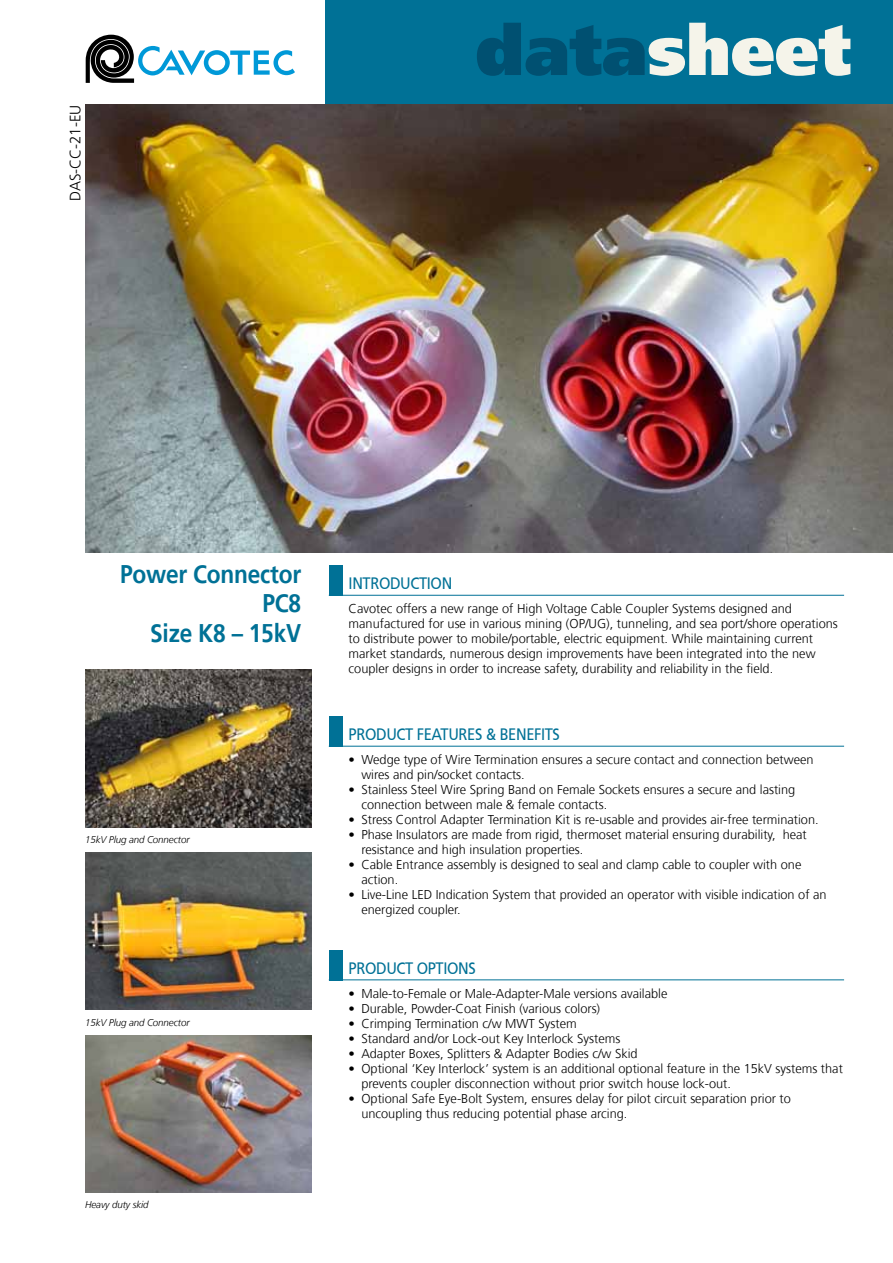
<style>
.page{position:relative;width:893px;height:1263px;background:#fff}
.page>*{position:absolute;margin:0;border:0;box-sizing:border-box;transform-origin:0 0}
.t1{font:700 25.5px/29.1px "Frutiger 65";letter-spacing:-.01em;color:#007196;text-align:right;scale:.89 1}
.t2{font:16.5px "Frutiger 55 Roman";letter-spacing:-.025em;color:#007196;scale:.89 1}
.t3{font:300 15px "Frutiger";color:#000}
.t4{font:300 12.75px/15px "Frutiger";color:#000}
.t5{font:italic 300 9.75px "Frutiger";letter-spacing:-.01em;color:#000}
</style>
<div class="page">
<div style="left:326px;top:0;width:567px;height:106px;background:#007196"></div>
<svg style="left:477px;top:23px;width:373px;height:53px"></svg>
<img style="left:85px;top:104px;width:808px;height:449px">
<div style="left:329px;top:566px;width:13px;height:30px;background:#007196"></div>
<img style="left:85px;top:670px;width:227px;height:157px">
<hr style="left:329px;top:595px;width:515px;height:1px;background:#007196">
<svg style="left:86px;top:35px;width:209px;height:48px"></svg>
<div style="left:329px;top:716px;width:13px;height:30px;background:#007196"></div>
<div style="left:329px;top:950px;width:13px;height:30px;background:#007196"></div>
<hr style="left:329px;top:746px;width:515px;height:1px;background:#007196">
<hr style="left:329px;top:979px;width:515px;height:1px;background:#007196">
<img style="left:85px;top:853px;width:227px;height:157px">
<img style="left:85px;top:1035px;width:227px;height:158px">
<p class="t3" style="left:67px;top:201px;width:98px;rotate:-90deg">DAS-CC-21-EU</p>
<h1 class="t1" style="left:120px;top:560px;width:205px">Power Connector<br>PC8<br>Size K8 – 15kV</h1>
<p class="t5" style="left:85px;top:834px;width:106px">15kV Plug and Connector</p>
<p class="t5" style="left:85px;top:1016px;width:106px">15kV Plug and Connector</p>
<p class="t5" style="left:85px;top:1199px;width:65px">Heavy duty skid</p>
<p class="t2" style="left:349px;top:574px;width:118px">INTRODUCTION</p>
<p class="t4" style="left:349px;top:601px;width:491px">Cavotec offers a new range of High Voltage Cable Coupler Systems designed and manufactured for use in various mining (OP/UG), tunneling, and sea port/shore operations to distribute power to mobile/portable, electric equipment. While maintaining current market standards, numerous design improvements have been integrated into the new coupler designs in order to increase safety, durability and reliability in the field.</p>
<p class="t2" style="left:349px;top:724px;width:189px">PRODUCT FEATURES &amp; BENEFITS</p>
<p class="t4" style="left:361px;top:752px;width:454px;text-indent:-13px">• Wedge type of Wire Termination ensures a secure contact and connection between wires and pin/socket contacts.</p>
<p class="t4" style="left:361px;top:782px;width:435px;text-indent:-13px">• Stainless Steel Wire Spring Band on Female Sockets ensures a secure and lasting connection between male &amp; female contacts.</p>
<p class="t4" style="left:349px;top:812px;width:471px">• Stress Control Adapter Termination Kit is re-usable and provides air-free termination.</p>
<p class="t4" style="left:361px;top:827px;width:447px;text-indent:-13px">• Phase Insulators are made from rigid, thermoset material ensuring durability, heat resistance and high insulation properties.</p>
<p class="t4" style="left:361px;top:857px;width:441px;text-indent:-13px">• Cable Entrance assembly is designed to seal and clamp cable to coupler with one action.</p>
<p class="t4" style="left:361px;top:887px;width:467px;text-indent:-13px">• Live-Line LED Indication System that provided an operator with visible indication of an energized coupler.</p>
<p class="t2" style="left:349px;top:958px;width:99px">PRODUCT OPTIONS</p>
<p class="t4" style="left:349px;top:986px;width:320px">• Male-to-Female or Male-Adapter-Male versions available</p>
<p class="t4" style="left:349px;top:1001px;width:253px">• Durable, Powder-Coat Finish (various colors)</p>
<p class="t4" style="left:349px;top:1016px;width:230px">• Crimping Termination c/w MWT System</p>
<p class="t4" style="left:349px;top:1031px;width:273px">• Standard and/or Lock-out Key Interlock Systems</p>
<p class="t4" style="left:349px;top:1046px;width:291px">• Adapter Boxes, Splitters &amp; Adapter Bodies c/w Skid</p>
<p class="t4" style="left:361px;top:1061px;width:483px;text-indent:-13px">• Optional ‘Key Interlock’ system is an additional optional feature in the 15kV systems that prevents coupler disconnection without prior switch house lock-out.</p>
<p class="t4" style="left:361px;top:1091px;width:431px;text-indent:-13px">• Optional Safe Eye-Bolt System, ensures delay for pilot circuit separation prior to uncoupling thus reducing potential phase arcing.</p>
</div>
